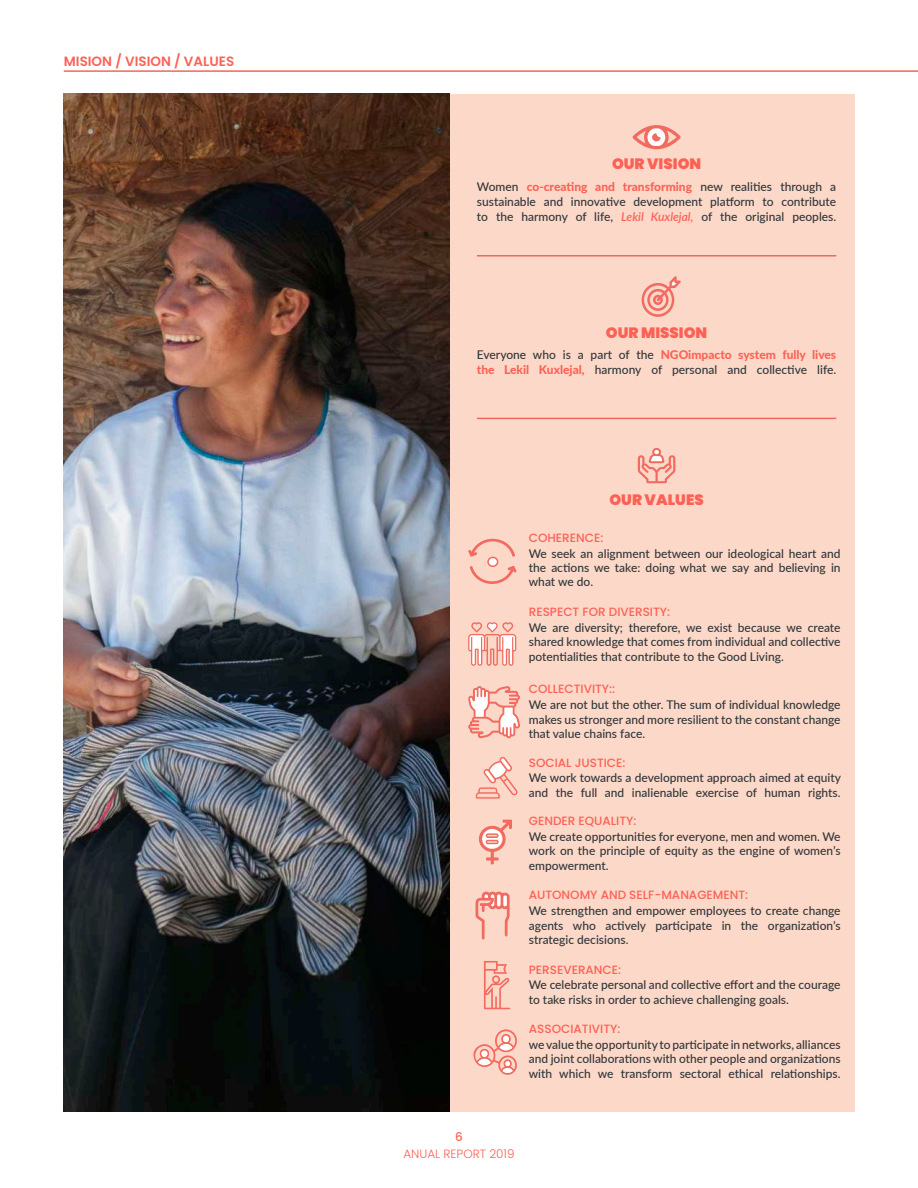
<style>
.page{position:relative;width:918px;height:1188px;background:#fff}
.page>*{position:absolute;margin:0;border:0;box-sizing:border-box;transform-origin:0 0}
.t1{font:900 15px "Poppins";color:#fd6156}
.t2{font:600 13.5px "Poppins";color:#fd6156}
.t3{font:500 12px/14.4px "Lato";color:#313639;text-align:justify}
.t4{font:500 12px "Poppins";color:#fd6156}
.t5{font:300 12px "Poppins";color:#fd6156}
.s1{font-weight:800;color:#fd6156}
.s2{font-weight:600;font-style:italic;color:#fd6156}
</style>
<div class="page">
<hr style="left:64px;top:70px;width:854px;height:2px;background:#f1675f">
<div style="left:450px;top:94px;width:404px;height:1017px;background:#fcd8c8"></div>
<hr style="left:477px;top:255px;width:359px;height:2px;background:#f1675f">
<hr style="left:477px;top:418px;width:359px;height:1px;background:#f1675f">
<img style="left:64px;top:93px;width:386px;height:1018px">
<svg style="left:633px;top:125px;width:48px;height:24px"></svg>
<svg style="left:652px;top:133px;width:9px;height:8px"></svg>
<svg style="left:642px;top:276px;width:39px;height:41px"></svg>
<svg style="left:638px;top:448px;width:37px;height:35px"></svg>
<svg style="left:468px;top:539px;width:47px;height:18px"></svg>
<svg style="left:470px;top:566px;width:46px;height:18px"></svg>
<div style="left:488px;top:557px;width:10px;height:9px;background:#fff;border-radius:50%"></div>
<div style="left:487px;top:557px;width:11px;height:10px;border:2px solid #f26a60;border-radius:50%"></div>
<svg style="left:468px;top:622px;width:48px;height:44px"></svg>
<svg style="left:468px;top:686px;width:52px;height:52px"></svg>
<svg style="left:475px;top:757px;width:43px;height:42px"></svg>
<svg style="left:479px;top:820px;width:33px;height:44px"></svg>
<svg style="left:476px;top:892px;width:34px;height:48px"></svg>
<svg style="left:484px;top:961px;width:26px;height:48px"></svg>
<svg style="left:474px;top:1029px;width:43px;height:46px"></svg>
<p class="t2" style="left:64px;top:53px;width:172px">MISION / VISION / VALUES</p>
<p class="t1" style="left:612px;top:155px;width:91px">OUR VISION</p>
<p class="t3" style="left:477px;top:179px;width:361px;line-height:15px">Women <span class="s1">co-creating and transforming</span> new realities through a sustainable and innovative development platform to contribute to the harmony of life, <span class="s2">Lekil Kuxlejal,</span> of the original peoples.</p>
<p class="t1" style="left:606px;top:324px;width:103px">OUR MISSION</p>
<p class="t3" style="left:477px;top:347px;width:361px;line-height:15px">Everyone who is a part of the <span class="s1">NGOimpacto system fully lives the Lekil Kuxlejal,</span> harmony of personal and collective life.</p>
<p class="t1" style="left:609px;top:491px;width:96px">OUR VALUES</p>
<p class="t4" style="left:529px;top:531px;width:76px">COHERENCE:</p>
<p class="t3" style="left:529px;top:545px;width:313px">We seek an alignment between our ideological heart and the actions we take: doing what we say and believing in what we do.</p>
<p class="t4" style="left:529px;top:605px;width:143px">RESPECT FOR DIVERSITY:</p>
<p class="t3" style="left:529px;top:620px;width:313px">We are diversity; therefore, we exist because we create shared knowledge that comes from individual and collective potentialities that contribute to the Good Living.</p>
<p class="t4" style="left:529px;top:682px;width:88px">COLLECTIVITY::</p>
<p class="t3" style="left:529px;top:697px;width:313px">We are not but the other. The sum of individual knowledge makes us stronger and more resilient to the constant change that value chains face.</p>
<p class="t4" style="left:529px;top:755px;width:98px">SOCIAL JUSTICE:</p>
<p class="t3" style="left:529px;top:770px;width:314px">We work towards a development approach aimed at equity and the full and inalienable exercise of human rights.</p>
<p class="t4" style="left:529px;top:814px;width:109px">GENDER EQUALITY:</p>
<p class="t3" style="left:529px;top:829px;width:313px">We create opportunities for everyone, men and women. We work on the principle of equity as the engine of women’s empowerment.</p>
<p class="t4" style="left:529px;top:888px;width:221px">AUTONOMY AND SELF-MANAGEMENT:</p>
<p class="t3" style="left:529px;top:903px;width:313px">We strengthen and empower employees to create change agents who actively participate in the organization’s strategic decisions.</p>
<p class="t4" style="left:529px;top:962px;width:94px">PERSEVERANCE:</p>
<p class="t3" style="left:529px;top:977px;width:313px">We celebrate personal and collective effort and the courage to take risks in order to achieve challenging goals.</p>
<p class="t4" style="left:529px;top:1022px;width:93px">ASSOCIATIVITY:</p>
<p class="t3" style="left:529px;top:1037px;width:313px">we value the opportunity to participate in networks, alliances and joint collaborations with other people and organizations with which we transform sectoral ethical relationships.</p>
<p class="t4" style="left:455px;top:1130px;width:9px">6</p>
<p class="t5" style="left:403px;top:1147px;width:113px">ANUAL REPORT 2019</p>
</div>
